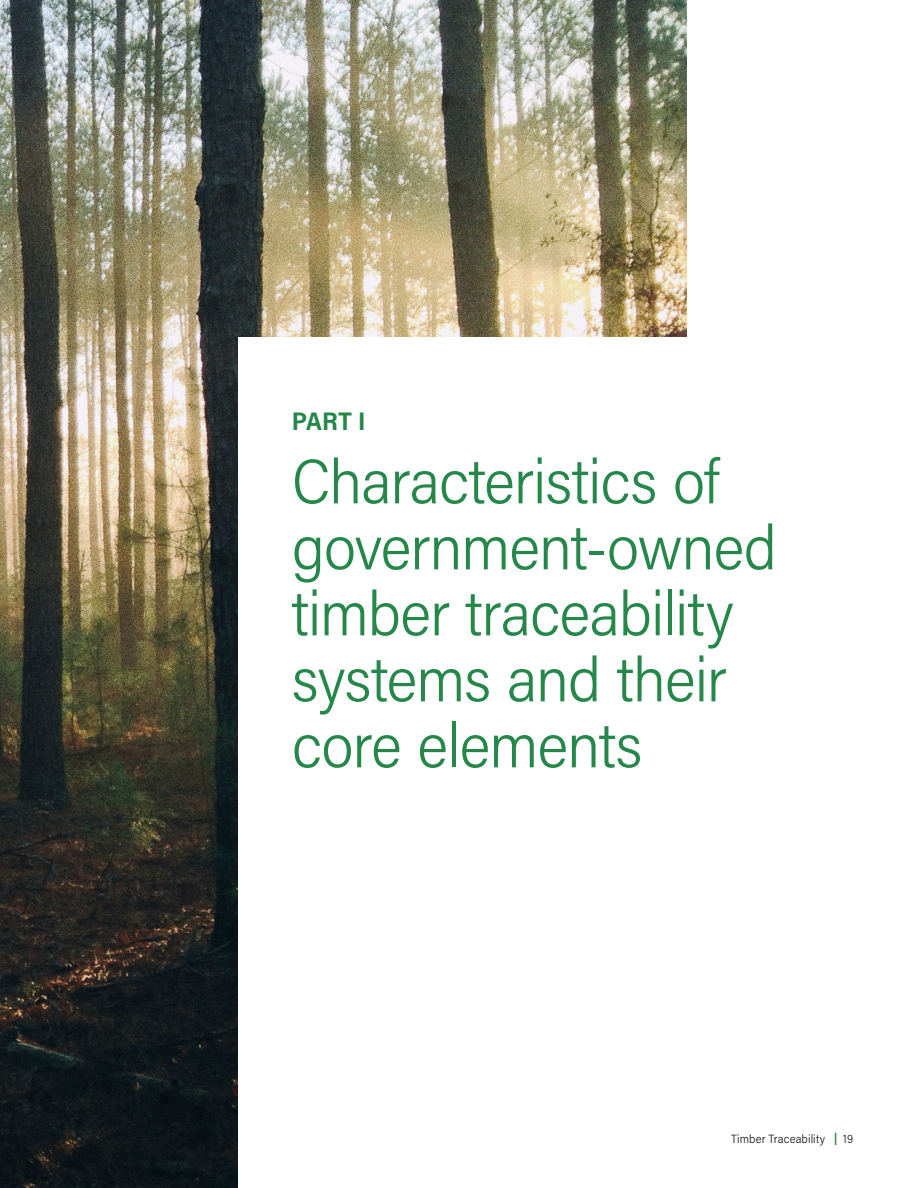
<style>
.page{position:relative;width:918px;height:1188px;background:#fff}
.page>*{position:absolute;margin:0;border:0;box-sizing:border-box;transform-origin:0 0}
.Foreword_ES_Title{font:300 63px/66px "Acumin Pro Semi Cond";letter-spacing:-.015em;color:#258749}
.Foreword_ES_Title-2{font:700 25.5px "Acumin Pro Semi Cond";color:#258749}
.t1{font:300 12px "Acumin Pro Semi Cond";letter-spacing:.01em;color:#171516}
.s1{font-weight:700;color:#258749}
</style>
<div class="page">
<img style="left:0;top:0;width:687px;height:1188px">
<div style="left:238px;top:337px;width:680px;height:851px;background:#fff"></div>
<p class="Foreword_ES_Title-2" style="left:292px;top:403px;width:75px">PART I</p>
<p class="Foreword_ES_Title" style="left:292px;top:446px;width:487px">Characteristics of government-owned timber traceability systems and their core elements</p>
<p class="t1" style="left:731px;top:1130px;width:124px">Timber Traceability <span class="s1">|</span> 19</p>
</div>
